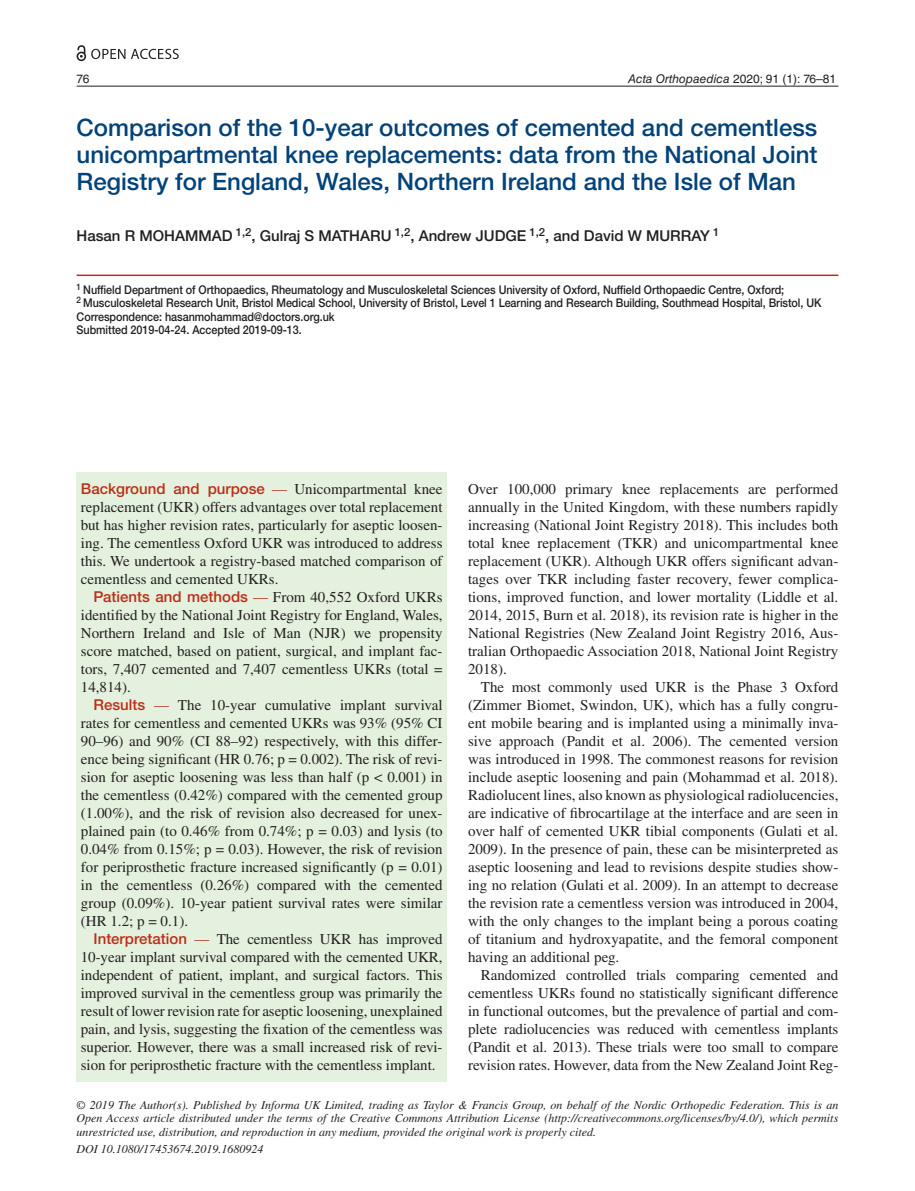
<style>
.page{position:relative;width:915px;height:1191px;background:#fff}
.page>*{position:absolute;margin:0;border:0;box-sizing:border-box;transform-origin:0 0}
.t1{font:500 24px/27px "Helvetica Neue LTW1 G";color:#004279;text-align:justify}
.t2{font:15px/18px "Times";color:#231f20;text-align:justify}
.t3{font:500 15px "Helvetica Neue LTW1 G";color:#231f20}
.t4{font:500 15px "Helvetica Neue LTW1 G";color:#bc2e18}
.t5{font:italic 12px/13.5px "Times";color:#231f20;text-align:justify}
.t6{font:500 12px/13.5px "Helvetica Neue LTW1 G";letter-spacing:-.005em;color:#231f20;scale:.9 1}
.t7{font:italic 12px "Helvetica LT Std";color:#231f20}
.t8{font:12px "Helvetica LT Std";color:#231f20}
.s1{font-style:normal}
.s2{font-family:"Times";font-weight:400}
.s3{font-family:"Times";font-weight:400;color:#231f20}
.s4{font-family:"Helvetica Neue LTW1 G";font-weight:500;color:#bc2e18}
.s5{color:#bc2e18}
</style>
<div class="page">
<hr style="left:77px;top:86px;width:761px;height:1px;background:#231f20">
<div style="left:77px;top:472px;width:369px;height:609px;background:#e4f1de"></div>
<hr style="left:77px;top:274px;width:761px;height:2px;background:#bc2e18">
<svg style="left:77px;top:45px;width:48px;height:16px"></svg>
<svg style="left:131px;top:49px;width:48px;height:10px"></svg>
<p class="t8" style="left:77px;top:72px;width:14px">76</p>
<p class="t7" style="left:628px;top:72px;width:209px">Acta Orthopaedica <span class="s1">2020; 91 (1): 76–81</span></p>
<h1 class="t1" style="left:77px;top:114px;width:742px">Comparison of the 10-year outcomes of cemented and cementless unicompartmental knee replacements: data from the National Joint Registry for England, Wales, Northern Ireland and the Isle of Man</h1>
<p class="t3" style="left:77px;top:227px;width:644px">Hasan R MOHAMMAD <sup>1,2</sup>, Gulraj S MATHARU <sup>1,2</sup>, Andrew JUDGE <sup>1,2</sup>, and David W MURRAY <sup>1</sup></p>
<p class="t6" style="left:77px;top:283px;width:828px"><sup>1</sup> Nuffield Department of Orthopaedics, Rheumatology and Musculoskeletal Sciences University of Oxford, Nuffield Orthopaedic Centre, Oxford;<br><sup>2</sup> Musculoskeletal Research Unit, Bristol Medical School, University of Bristol, Level 1 Learning and Research Building, Southmead Hospital, Bristol, UK Correspondence: hasanmohammad@doctors.org.uk<br>Submitted 2019-04-24. Accepted 2019-09-13.</p>
<p class="t4" style="left:81px;top:479px;width:363px">Background and purpose <span class="s2">—</span> <span class="s3">Unicompartmental knee</span></p>
<p class="t2" style="left:81px;top:497px;width:363px">replacement (UKR) offers advantages over total replacement but has higher revision rates, particularly for aseptic loosen&shy;ing. The cementless Oxford UKR was introduced to address this. We undertook a registry-based matched comparison of cementless and cemented UKRs.</p>
<p class="t2" style="left:81px;top:587px;width:363px;text-indent:13px"><span class="s4">Patients and methods</span> <span class="s5">—</span> From 40,552 Oxford UKRs identified by the National Joint Registry for England, Wales, Northern Ireland and Isle of Man (NJR) we propensity score matched, based on patient, surgical, and implant fac&shy;tors, 7,407 cemented and 7,407 cementless UKRs (total = 14,814).</p>
<p class="t2" style="left:81px;top:695px;width:363px;text-indent:13px"><span class="s4">Results</span> <span class="s5">—</span> The 10-year cumulative implant survival rates for cementless and cemented UKRs was 93% (95% CI 90–96) and 90% (CI 88–92) respectively, with this differ&shy;ence being significant (HR 0.76; p = 0.002). The risk of revi&shy;sion for aseptic loosening was less than half (p &lt; 0.001) in the cementless (0.42%) compared with the cemented group (1.00%), and the risk of revision also decreased for unex&shy;plained pain (to 0.46% from 0.74%; p = 0.03) and lysis (to 0.04% from 0.15%; p = 0.03). However, the risk of revision for periprosthetic fracture increased significantly (p = 0.01) in the cementless (0.26%) compared with the cemented group (0.09%). 10-year patient survival rates were similar (HR 1.2; p = 0.1).</p>
<p class="t2" style="left:81px;top:929px;width:363px;text-indent:13px"><span class="s4">Interpretation</span> <span class="s5">—</span> The cementless UKR has improved 10-year implant survival compared with the cemented UKR, independent of patient, implant, and surgical factors. This improved survival in the cementless group was primarily the result of lower revision rate for aseptic loosening, unexplained pain, and lysis, suggesting the fixation of the cementless was superior. However, there was a small increased risk of revi&shy;sion for periprosthetic fracture with the cementless implant.</p>
<p class="t2" style="left:468px;top:479px;width:371px">Over 100,000 primary knee replacements are performed annually in the United Kingdom, with these numbers rapidly increasing (National Joint Registry 2018). This includes both total knee replacement (TKR) and unicompartmental knee replacement (UKR). Although UKR offers significant advan&shy;tages over TKR including faster recovery, fewer complica&shy;tions, improved function, and lower mortality (Liddle et al.<br>2014, 2015, Burn et al. 2018), its revision rate is higher in the National Registries (New Zealand Joint Registry 2016, Aus&shy;tralian Orthopaedic Association 2018, National Joint Registry 2018).</p>
<p class="t2" style="left:468px;top:677px;width:371px;text-indent:13px">The most commonly used UKR is the Phase 3 Oxford (Zimmer Biomet, Swindon, UK), which has a fully congru&shy;ent mobile bearing and is implanted using a minimally inva&shy;sive approach (Pandit et al. 2006). The cemented version was introduced in 1998. The commonest reasons for revision include aseptic loosening and pain (Mohammad et al. 2018).<br>Radiolucent lines, also known as physiological radiolucencies, are indicative of fibrocartilage at the interface and are seen in over half of cemented UKR tibial components (Gulati et al.<br>2009). In the presence of pain, these can be misinterpreted as aseptic loosening and lead to revisions despite studies show&shy;ing no relation (Gulati et al. 2009). In an attempt to decrease the revision rate a cementless version was introduced in 2004, with the only changes to the implant being a porous coating of titanium and hydroxyapatite, and the femoral component having an additional peg.</p>
<p class="t2" style="left:468px;top:965px;width:371px;text-indent:13px">Randomized controlled trials comparing cemented and cementless UKRs found no statistically significant difference in functional outcomes, but the prevalence of partial and com&shy;plete radiolucencies was reduced with cementless implants (Pandit et al. 2013). These trials were too small to compare revision rates. However, data from the New Zealand Joint Reg-</p>
<p class="t5" style="left:77px;top:1098px;width:763px">© 2019 The Author(s). Published by Informa UK Limited, trading as Taylor &amp; Francis Group, on behalf of the Nordic Orthopedic Federation. This is an Open Access article distributed under the terms of the Creative Commons Attribution License (http://creativecommons.org/licenses/by/4.0/), which permits unrestricted use, distribution, and reproduction in any medium, provided the original work is properly cited.</p>
<p class="t5" style="left:77px;top:1142px;width:188px">DOI 10.1080/17453674.2019.1680924</p>
</div>
